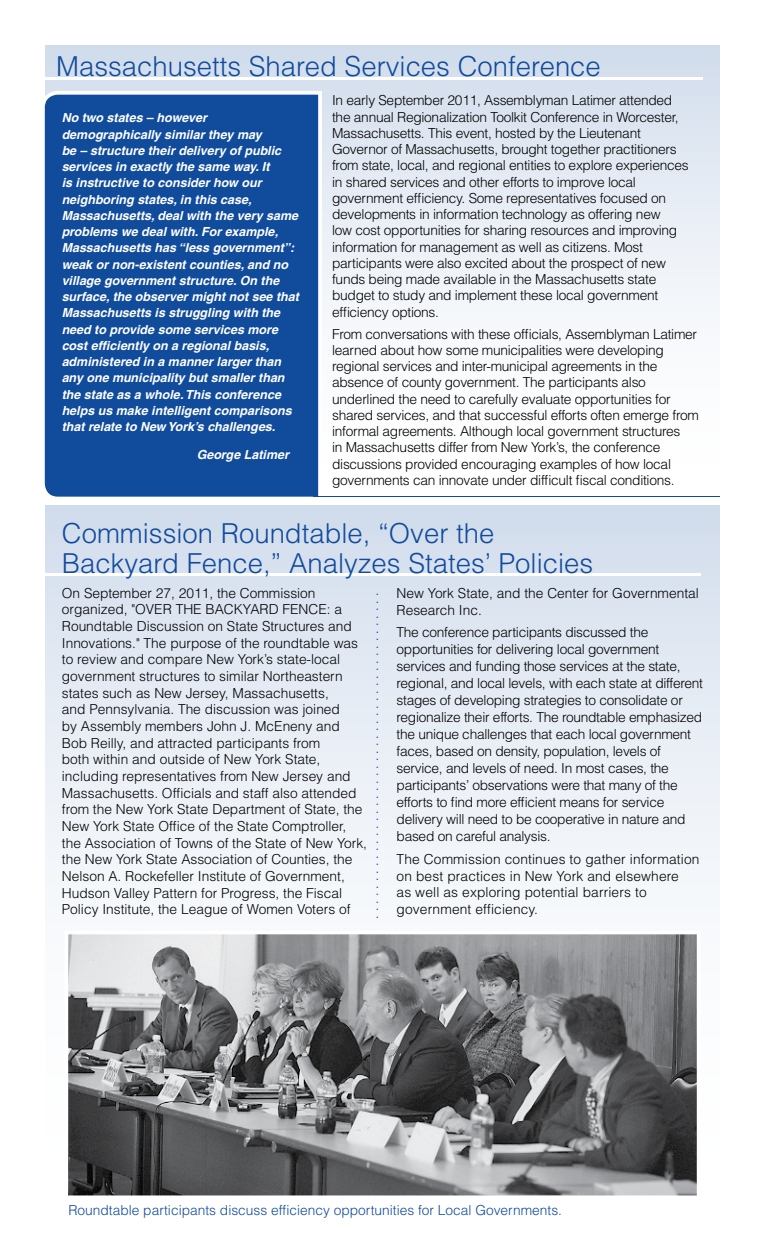
<style>
.page{position:relative;width:765px;height:1260px;background:#fff}
.page>*{position:absolute;margin:0;border:0;box-sizing:border-box;transform-origin:0 0}
.t1{font:300 27.5px/30px "Helvetica";color:#114b9c}
.t2{font:300 13.75px/16.2px "Helvetica";letter-spacing:-.02em;color:#000}
.t3{font:300 13.75px/16.6px "Helvetica";color:#000}
.t4{font:300 13.75px/17px "Helvetica";letter-spacing:.01em;color:#000}
.t5{font:300 13.75px "Helvetica";color:#114b9c}
.t6{font:italic 700 12.5px/16.2px "Helvetica";color:#fff}
</style>
<div class="page">
<div style="left:45px;top:45px;width:675px;height:455px;background:linear-gradient(to bottom,#d5dfee,#fff)"></div>
<div style="left:45px;top:506px;width:675px;height:709px;background:linear-gradient(to bottom,#d7e1ee,#fff)"></div>
<svg style="left:64px;top:931px;width:637px;height:268px;background:#7e7f81"></svg>
<hr style="left:38px;top:574px;width:662px;height:2px;background:#fff">
<hr style="left:41px;top:77px;width:662px;height:3px;background:#fff">
<div style="left:44px;top:91px;width:278px;height:409px;background:#114b9c"></div>
<hr style="left:314px;top:496px;width:406px;height:1px;background:#114b9c">
<h1 class="t1" style="left:56px;top:51px;width:546px">Massachusetts Shared Services Conference</h1>
<p class="t6" style="left:62px;top:110px;width:239px">No two states – however demographically similar they may<br>be – structure their delivery of public services in exactly the same way. It<br>is instructive to consider how our neighboring states, in this case, Massachusetts, deal with the very same problems we deal with. For example, Massachusetts has “less government”: weak or non-existent counties, and no village government structure. On the surface, the observer might not see that Massachusetts is struggling with the need to provide some services more cost efficiently on a regional basis, administered in a manner larger than any one municipality but smaller than the state as a whole. This conference helps us make intelligent comparisons that relate to New York’s challenges.</p>
<p class="t6" style="left:197px;top:446px;width:94px">George Latimer</p>
<p class="t2" style="left:332px;top:92px;width:358px">In early September 2011, Assemblyman Latimer attended the annual Regionalization Toolkit Conference in Worcester, Massachusetts. This event, hosted by the Lieutenant Governor of Massachusetts, brought together practitioners from state, local, and regional entities to explore experiences in shared services and other efforts to improve local government efficiency. Some representatives focused on developments in information technology as offering new<br>low cost opportunities for sharing resources and improving information for management as well as citizens. Most participants were also excited about the prospect of new funds being made available in the Massachusetts state budget to study and implement these local government efficiency options.</p>
<p class="t2" style="left:332px;top:325px;width:368px">From conversations with these officials, Assemblyman Latimer learned about how some municipalities were developing regional services and inter-municipal agreements in the absence of county government. The participants also underlined the need to carefully evaluate opportunities for shared services, and that successful efforts often emerge from informal agreements. Although local government structures<br>in Massachusetts differ from New York’s, the conference discussions provided encouraging examples of how local governments can innovate under difficult fiscal conditions.</p>
<h1 class="t1" style="left:62px;top:518px;width:533px">Commission Roundtable, “Over the<br>Backyard Fence,” Analyzes States’ Policies</h1>
<p class="t3" style="left:62px;top:584px;width:307px">On September 27, 2011, the Commission organized, "OVER THE BACKYARD FENCE: a Roundtable Discussion on State Structures and Innovations." The purpose of the roundtable was to review and compare New York’s state-local government structures to similar Northeastern states such as New Jersey, Massachusetts,<br>and Pennsylvania. The discussion was joined<br>by Assembly members John J. McEneny and Bob Reilly, and attracted participants from<br>both within and outside of New York State, including representatives from New Jersey and Massachusetts. Officials and staff also attended from the New York State Department of State, the New York State Office of the State Comptroller, the Association of Towns of the State of New York, the New York State Association of Counties, the Nelson A. Rockefeller Institute of Government, Hudson Valley Pattern for Progress, the Fiscal Policy Institute, the League of Women Voters of</p>
<p class="t3" style="left:397px;top:584px;width:304px;line-height:17px">New York State, and the Center for Governmental<br>Research Inc.</p>
<p class="t2" style="left:397px;top:624px;width:308px;line-height:17px">The conference participants discussed the opportunities for delivering local government services and funding those services at the state, regional, and local levels, with each state at different stages of developing strategies to consolidate or regionalize their efforts. The roundtable emphasized the unique challenges that each local government faces, based on density, population, levels of service, and levels of need. In most cases, the participants’ observations were that many of the efforts to find more efficient means for service delivery will need to be cooperative in nature and based on careful analysis.</p>
<p class="t4" style="left:397px;top:850px;width:304px">The Commission continues to gather information on best practices in New York and elsewhere<br>as well as exploring potential barriers to government efficiency.</p>
<p class="t5" style="left:68px;top:1202px;width:495px">Roundtable participants discuss efficiency opportunities for Local Governments.</p>
</div>
